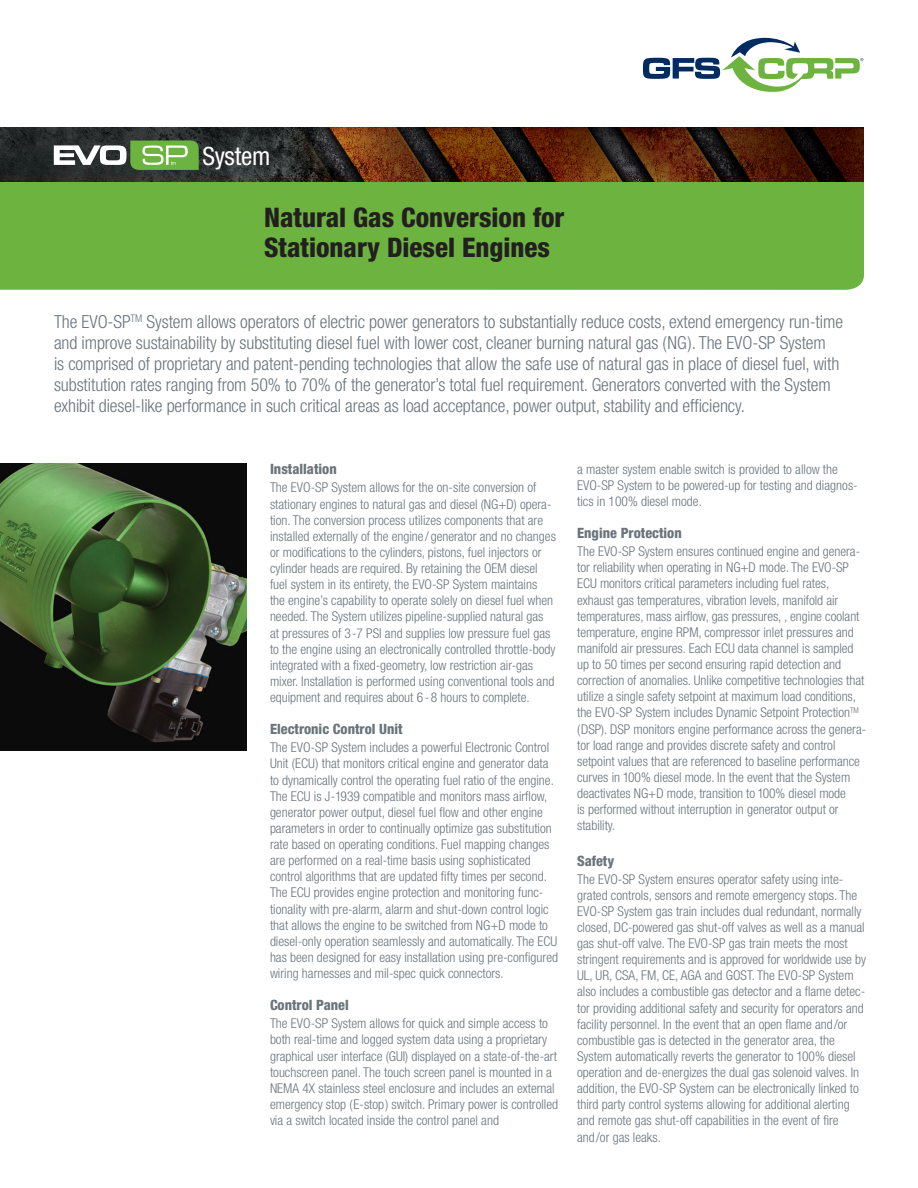
<style>
.page{position:relative;width:918px;height:1188px;background:#fff}
.page>*{position:absolute;margin:0;border:0;box-sizing:border-box;transform-origin:0 0}
.t1{font:800 condensed 27px "Helvetica Neue";color:#231f20}
.t2{font:condensed 25.35px "Helvetica Neue";letter-spacing:-.02em;color:#fff}
.t3{font:300 condensed 18px/21px "Helvetica Neue";letter-spacing:-.005em;color:#6a747b}
.t4{font:800 condensed 14.25px "Helvetica Neue";color:#6a747b}
.t5{font:300 condensed 13.5px/16.2px "Helvetica Neue";color:#6a747b}
</style>
<div class="page">
<div style="left:0;top:182px;width:864px;height:108px;background:#6cb43f"></div>
<img style="left:0;top:128px;width:864px;height:54px">
<svg style="left:643px;top:38px;width:220px;height:54px"></svg>
<svg style="left:54px;top:140px;width:145px;height:30px"></svg>
<img style="left:0;top:464px;width:247px;height:287px">
<p class="t2" style="left:203px;top:141px;width:69px">System</p>
<p class="t1" style="left:264px;top:201px;width:302px">Natural Gas Conversion for</p>
<p class="t1" style="left:264px;top:231px;width:288px">Stationary Diesel Engines</p>
<p class="t3" style="left:54px;top:311px;width:791px">The EVO-SP<sup>TM</sup> System allows operators of electric power generators to substantially reduce costs, extend emergency run-time and improve sustainability by substituting diesel fuel with lower cost, cleaner burning natural gas (NG). The EVO-SP System<br>is comprised of proprietary and patent-pending technologies that allow the safe use of natural gas in place of diesel fuel, with substitution rates ranging from 50% to 70% of the generator’s total fuel requirement. Generators converted with the System exhibit diesel-like performance in such critical areas as load acceptance, power output, stability and efficiency.</p>
<p class="t4" style="left:270px;top:461px;width:68px">Installation</p>
<p class="t5" style="left:270px;top:479px;width:287px">The EVO-SP System allows for the on-site conversion of stationary engines to natural gas and diesel (NG+D) opera&shy;tion. The conversion process utilizes components that are installed externally of the engine/ generator and no changes or modifications to the cylinders, pistons, fuel injectors or cylinder heads are required. By retaining the OEM diesel fuel system in its entirety, the EVO-SP System maintains<br>the engine’s capability to operate solely on diesel fuel when needed. The System utilizes pipeline-supplied natural gas at pressures of 3-7 PSI and supplies low pressure fuel gas to the engine using an electronically controlled throttle-body integrated with a fixed-geometry, low restriction air-gas mixer. Installation is performed using conventional tools and equipment and requires about 6- 8 hours to complete.</p>
<p class="t4" style="left:270px;top:720px;width:134px">Electronic Control Unit</p>
<p class="t5" style="left:270px;top:739px;width:290px">The EVO-SP System includes a powerful Electronic Control Unit (ECU) that monitors critical engine and generator data to dynamically control the operating fuel ratio of the engine.<br>The ECU is J-1939 compatible and monitors mass airflow, generator power output, diesel fuel flow and other engine parameters in order to continually optimize gas substitution rate based on operating conditions. Fuel mapping changes are performed on a real-time basis using sophisticated control algorithms that are updated fifty times per second.<br>The ECU provides engine protection and monitoring func&shy;tionality with pre-alarm, alarm and shut-down control logic that allows the engine to be switched from NG+D mode to diesel-only operation seamlessly and automatically. The ECU has been designed for easy installation using pre-configured wiring harnesses and mil-spec quick connectors.</p>
<p class="t4" style="left:270px;top:996px;width:80px">Control Panel</p>
<p class="t5" style="left:270px;top:1015px;width:290px">The EVO-SP System allows for quick and simple access to both real-time and logged system data using a proprietary graphical user interface (GUI) displayed on a state-of-the-art touchscreen panel. The touch screen panel is mounted in a NEMA 4X stainless steel enclosure and includes an external emergency stop (E-stop) switch. Primary power is controlled via a switch located inside the control panel and</p>
<p class="t5" style="left:577px;top:461px;width:282px">a master system enable switch is provided to allow the<br>EVO-SP System to be powered-up for testing and diagnos&shy;tics in 100% diesel mode.</p>
<p class="t4" style="left:577px;top:524px;width:106px">Engine Protection</p>
<p class="t5" style="left:577px;top:543px;width:291px">The EVO-SP System ensures continued engine and genera&shy;tor reliability when operating in NG+D mode. The EVO-SP ECU monitors critical parameters including fuel rates, exhaust gas temperatures, vibration levels, manifold air temperatures, mass airflow, gas pressures, , engine coolant temperature, engine RPM, compressor inlet pressures and manifold air pressures. Each ECU data channel is sampled up to 50 times per second ensuring rapid detection and correction of anomalies. Unlike competitive technologies that utilize a single safety setpoint at maximum load conditions, the EVO-SP System includes Dynamic Setpoint Protection<sup>TM </sup>(DSP). DSP monitors engine performance across the genera&shy;tor load range and provides discrete safety and control setpoint values that are referenced to baseline performance curves in 100% diesel mode. In the event that the System deactivates NG+D mode, transition to 100% diesel mode<br>is performed without interruption in generator output or stability.</p>
<p class="t4" style="left:577px;top:852px;width:39px">Safety</p>
<p class="t5" style="left:577px;top:871px;width:291px">The EVO-SP System ensures operator safety using inte&shy;grated controls, sensors and remote emergency stops. The EVO-SP System gas train includes dual redundant, normally closed, DC-powered gas shut-off valves as well as a manual gas shut-off valve. The EVO-SP gas train meets the most stringent requirements and is approved for worldwide use by UL, UR, CSA, FM, CE, AGA and GOST. The EVO-SP System also includes a combustible gas detector and a flame detec&shy;tor providing additional safety and security for operators and</p>
<p class="t5" style="left:577px;top:1016px;width:272px">facility personnel. In the event that an open flame and/or</p>
<p class="t5" style="left:577px;top:1032px;width:284px">combustible gas is detected in the generator area, the System automatically reverts the generator to 100% diesel operation and de-energizes the dual gas solenoid valves. In addition, the EVO-SP System can be electronically linked to third party control systems allowing for additional alerting and remote gas shut-off capabilities in the event of fire and/or gas leaks.</p>
</div>
